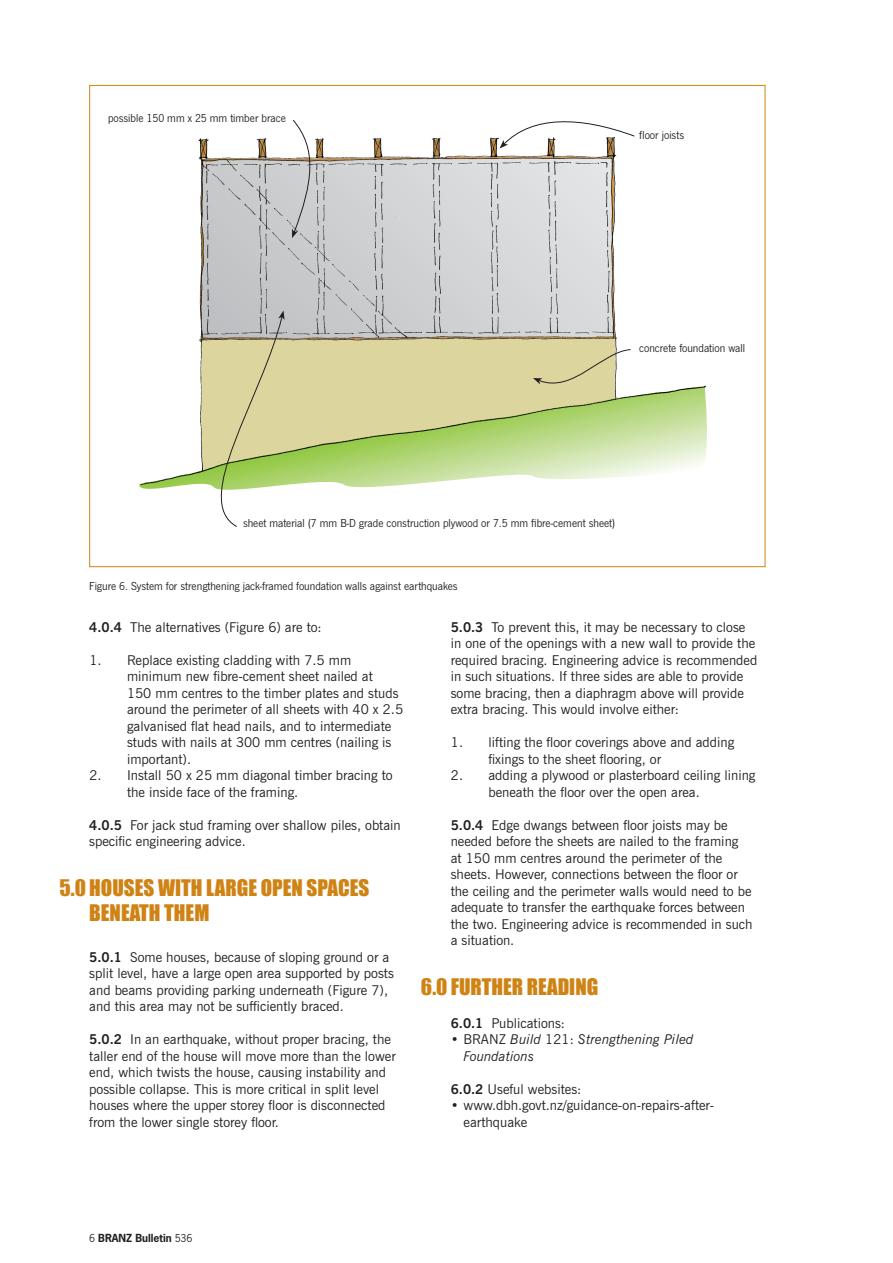
<style>
.page{position:relative;width:893px;height:1263px;background:#fff}
.page>*{position:absolute;margin:0;border:0;box-sizing:border-box;transform-origin:0 0}
.Heading{font:21px/25.2px "Impact";color:#d08315}
.Body_Text{font:13.5px/16.5px "News Gothic BT";color:#231f20}
.Numbered_bullets{font:13.5px/16.5px "News Gothic BT";color:#231f20}
.Bullets_Body{font:13.5px/16.5px "News Gothic BT";color:#231f20}
.Bullets_Body-2{font:italic 13.5px/16.5px "News Gothic BT";color:#231f20}
.Captions{font:12px "News Got";color:#231f20}
.t1{font:700 10.5px "News Gothic Std";color:#231f20}
.s1{font-weight:700}
.s2{font-style:normal}
.s3{font-family:"News Got";font-weight:400;font-size:12px}
</style>
<div class="page">
<img style="left:139px;top:119px;width:568px;height:370px">
<svg style="left:292px;top:120px;width:30px;height:118px"></svg>
<svg style="left:491px;top:119px;width:144px;height:38px"></svg>
<svg style="left:533px;top:349px;width:98px;height:45px;background:#dad5a7"></svg>
<svg style="left:190px;top:311px;width:95px;height:216px"></svg>
<p class="Captions" style="left:108px;top:111px;width:179px">possible 150 mm x 25 mm timber brace</p>
<p class="Captions" style="left:639px;top:129px;width:46px">floor joists</p>
<p class="Captions" style="left:639px;top:342px;width:107px">concrete foundation wall</p>
<p class="Captions" style="left:243px;top:516px;width:374px">sheet material (7 mm B-D grade construction plywood or 7.5 mm fibre-cement sheet)</p>
<p class="Captions" style="left:89px;top:579px;width:370px">Figure 6. System for strengthening jack-framed foundation walls against earthquakes</p>
<p class="Body_Text" style="left:89px;top:618px;width:234px"><span class="s1">4.0.4</span> The alternatives (Figure 6) are to:</p>
<p class="Numbered_bullets" style="left:127px;top:651px;width:278px;text-indent:-37px">1. Replace existing cladding with 7.5 mm minimum new fibre-cement sheet nailed at<br>150 mm centres to the timber plates and studs around the perimeter of all sheets with 40 x 2.5 galvanised flat head nails, and to intermediate studs with nails at 300 mm centres (nailing is important).</p>
<p class="Numbered_bullets" style="left:127px;top:767px;width:267px;text-indent:-37px">2. Install 50 x 25 mm diagonal timber bracing to the inside face of the framing.</p>
<p class="Body_Text" style="left:89px;top:816px;width:313px"><span class="s1">4.0.5</span> For jack stud framing over shallow piles, obtain specific engineering advice.</p>
<p class="Heading" style="left:89px;top:874px;width:282px;text-indent:-30px">5.0 HOUSES WITH LARGE OPEN SPACES<br>BENEATH THEM</p>
<p class="Body_Text" style="left:89px;top:948px;width:306px"><span class="s1">5.0.1</span> Some houses, because of sloping ground or a split level, have a large open area supported by posts and beams providing parking underneath (Figure 7), and this area may not be sufficiently braced.</p>
<p class="Body_Text" style="left:89px;top:1031px;width:308px"><span class="s1">5.0.2</span> In an earthquake, without proper bracing, the taller end of the house will move more than the lower end, which twists the house, causing instability and possible collapse. This is more critical in split level houses where the upper storey floor is disconnected from the lower single storey floor.</p>
<p class="Body_Text" style="left:451px;top:618px;width:308px"><span class="s1">5.0.3</span> To prevent this, it may be necessary to close in one of the openings with a new wall to provide the required bracing. Engineering advice is recommended in such situations. If three sides are able to provide some bracing, then a diaphragm above will provide extra bracing. This would involve either:</p>
<p class="Numbered_bullets" style="left:488px;top:734px;width:247px;text-indent:-38px">1. lifting the floor coverings above and adding fixings to the sheet flooring, or</p>
<p class="Numbered_bullets" style="left:488px;top:767px;width:268px;text-indent:-38px">2. adding a plywood or plasterboard ceiling lining beneath the floor over the open area.</p>
<p class="Body_Text" style="left:451px;top:816px;width:303px"><span class="s1">5.0.4</span> Edge dwangs between floor joists may be needed before the sheets are nailed to the framing at 150 mm centres around the perimeter of the sheets. However, connections between the floor or the ceiling and the perimeter walls would need to be adequate to transfer the earthquake forces between the two. Engineering advice is recommended in such a situation.</p>
<p class="Heading" style="left:421px;top:973px;width:179px">6.0 FURTHER READING</p>
<p class="Body_Text" style="left:451px;top:1014px;width:116px"><span class="s1">6.0.1</span> Publications:</p>
<p class="Bullets_Body-2" style="left:463px;top:1031px;width:232px;text-indent:-13px"><span class="s2">• BRANZ</span> Build <span class="s2">121:</span> Strengthening Piled<br>Foundations</p>
<p class="Body_Text" style="left:451px;top:1080px;width:132px"><span class="s1">6.0.2</span> Useful websites:</p>
<p class="Bullets_Body" style="left:463px;top:1097px;width:252px;text-indent:-13px">• www.dbh.govt.nz/guidance-on-repairs-after&shy;earthquake</p>
<p class="t1" style="left:89px;top:1231px;width:105px"><span class="s3">6</span> BRANZ Bulletin <span class="s3">536</span></p>
</div>
